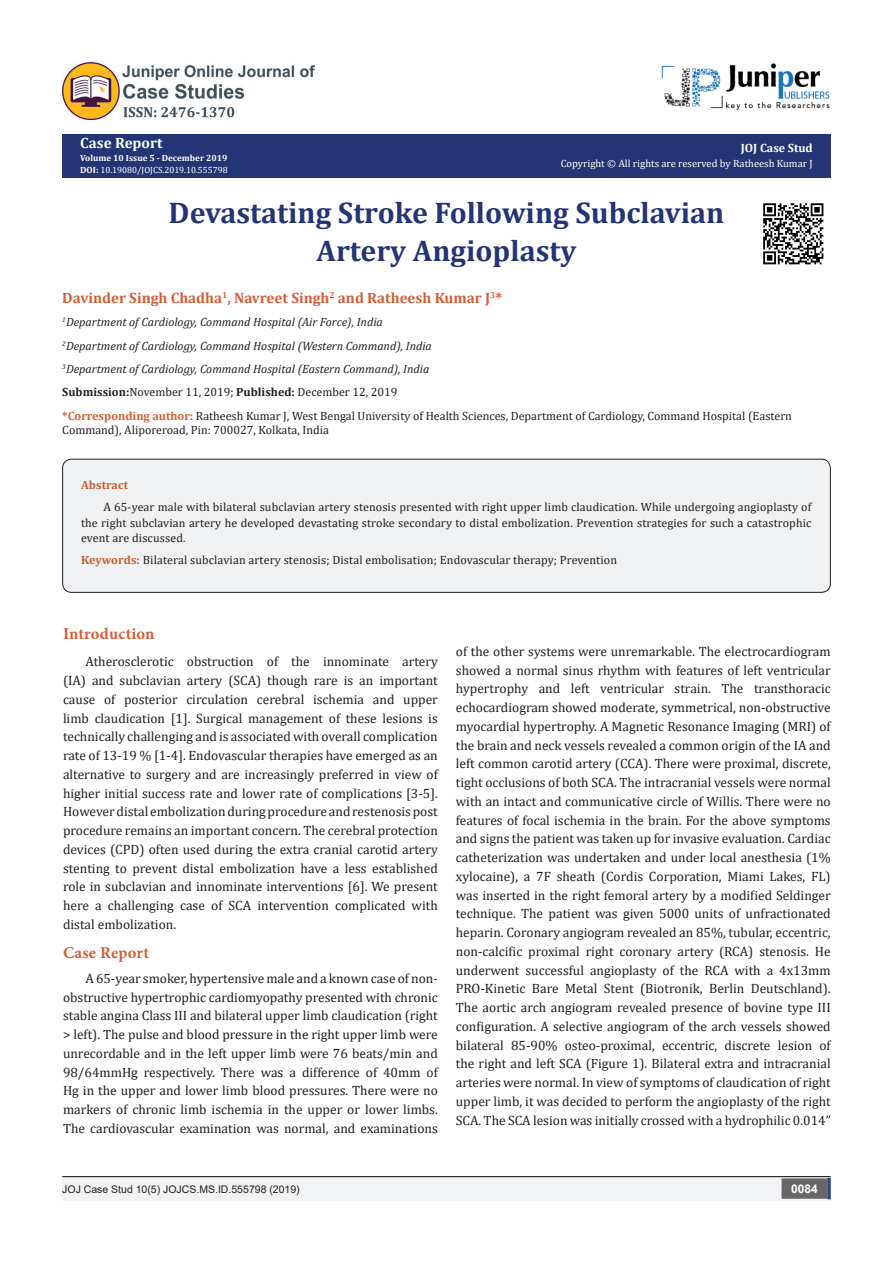
<style>
.page{position:relative;width:893px;height:1263px;background:#fff}
.page>*{position:absolute;margin:0;border:0;box-sizing:border-box;transform-origin:0 0}
.t1{font:700 30px "Cambria";color:#253474}
.List_Paragraph{font:700 16.5px "Minion Pro";letter-spacing:.01em;color:#d55e37}
.t2{font:700 15px "Cambria";color:#d55e37}
.t3{font:700 15px "Cambria";color:#fff}
.List_Paragraph-2{font:13.5px/18.8px "Cambria";color:#231f20;text-align:justify}
.List_Paragraph-3{font:12px/15.8px "Cambria";color:#231f20}
.t4{font:italic 12px "Cambria";color:#231f20}
.t5{font:700 12px "Cambria";color:#fff}
.List_Paragraph-4{font:700 12px "Cambria";letter-spacing:.01em;color:#ca5f37}
.t6{font:700 12px "Arial";color:#fff}
.t7{font:10.5px "Cambria";color:#fff}
.t8{font:10.5px "Arial";color:#231f20}
.t9{font:9px "Cambria";color:#fff}
.t10{font:700 9px "Cambria";color:#fff}
.s1{font-weight:700}
.s2{font-weight:700;color:#d55e37}
.s3{font-weight:700;color:#ca5f37}
</style>
<div class="page">
<div style="left:62px;top:135px;width:769px;height:43px;background:#253474"></div>
<div style="left:62px;top:1177px;width:494px;height:24px;background:#f2f3f4"></div>
<div style="left:503px;top:1177px;width:328px;height:24px;background:#f2f3f4"></div>
<div style="left:782px;top:1179px;width:45px;height:19px;background:#68676a"></div>
<div style="left:781px;top:1178px;width:46px;height:21px;border:2px solid #68676a"></div>
<svg style="left:827px;top:1178px;width:4px;height:21px"></svg>
<img style="left:662px;top:63px;width:168px;height:47px">
<img style="left:62px;top:62px;width:253px;height:58px">
<hr style="left:62px;top:1176px;width:769px;height:1px;background:#231f20">
<div style="left:63px;top:459px;width:767px;height:133px;background:#f0f1f2;border-radius:9px"></div>
<div style="left:62px;top:459px;width:769px;height:134px;border:1px solid #231f20;border-radius:9px"></div>
<img style="left:763px;top:203px;width:61px;height:62px">
<p class="t3" style="left:80px;top:133px;width:84px">Case Report</p>
<p class="t10" style="left:80px;top:151px;width:149px">Volume 10 Issue 5 - December 2019</p>
<p class="t9" style="left:80px;top:165px;width:149px"><span class="s1">DOI:</span> 10.19080/JOJCS.2019.10.555798</p>
<p class="t5" style="left:741px;top:139px;width:73px">JOJ Case Stud</p>
<p class="t7" style="left:561px;top:157px;width:254px">Copyright © All rights are reserved by Ratheesh Kumar J</p>
<p class="t1" style="left:169px;top:192px;width:557px">Devastating Stroke Following Subclavian</p>
<p class="t1" style="left:317px;top:229px;width:261px">Artery Angioplasty</p>
<p class="t2" style="left:62px;top:287px;width:441px">Davinder Singh Chadha<sup>1</sup>, Navreet Singh<sup>2</sup> and Ratheesh Kumar J<sup>3</sup>*</p>
<p class="t4" style="left:62px;top:314px;width:322px"><sup>1</sup>Department of Cardiology, Command Hospital (Air Force), India</p>
<p class="t4" style="left:62px;top:337px;width:371px"><sup>2</sup>Department of Cardiology, Command Hospital (Western Command), India</p>
<p class="t4" style="left:62px;top:360px;width:369px"><sup>3</sup>Department of Cardiology, Command Hospital (Eastern Command), India</p>
<p class="List_Paragraph-3" style="left:62px;top:384px;width:337px"><span class="s1">Submission:</span>November 11, 2019; <span class="s1">Published:</span> December 12, 2019</p>
<p class="List_Paragraph-3" style="left:62px;top:408px;width:731px;line-height:14.4px"><span class="s2">*Corresponding author:</span> Ratheesh Kumar J, West Bengal University of Health Sciences, Department of Cardiology, Command Hospital (Eastern<br>Command), Aliporeroad, Pin: 700027, Kolkata, India</p>
<p class="List_Paragraph-4" style="left:81px;top:477px;width:49px">Abstract</p>
<p class="List_Paragraph-3" style="left:81px;top:499px;width:732px;text-align:justify;text-indent:22px">A 65-year male with bilateral subclavian artery stenosis presented with right upper limb claudication. While undergoing angioplasty of the right subclavian artery he developed devastating stroke secondary to distal embolization. Prevention strategies for such a catastrophic event are discussed.</p>
<p class="List_Paragraph-3" style="left:81px;top:552px;width:538px"><span class="s3">Keywords:</span> Bilateral subclavian artery stenosis; Distal embolisation; Endovascular therapy; Prevention</p>
<p class="List_Paragraph" style="left:63px;top:622px;width:93px">Introduction</p>
<p class="List_Paragraph-2" style="left:63px;top:652px;width:376px;text-indent:22px">Atherosclerotic obstruction of the innominate artery (IA) and subclavian artery (SCA) though rare is an important cause of posterior circulation cerebral ischemia and upper limb claudication [1]. Surgical management of these lesions is technically challenging and is associated with overall complication rate of 13-19 % [1-4]. Endovascular therapies have emerged as an alternative to surgery and are increasingly preferred in view of higher initial success rate and lower rate of complications [3-5].<br>However distal embolization during procedure and restenosis post procedure remains an important concern. The cerebral protection devices (CPD) often used during the extra cranial carotid artery stenting to prevent distal embolization have a less established role in subclavian and innominate interventions [6]. We present here a challenging case of SCA intervention complicated with distal embolization.</p>
<p class="List_Paragraph" style="left:63px;top:941px;width:88px">Case Report</p>
<p class="List_Paragraph-2" style="left:63px;top:969px;width:376px;text-indent:22px">A 65-year smoker, hypertensive male and a known case of non&shy;obstructive hypertrophic cardiomyopathy presented with chronic stable angina Class III and bilateral upper limb claudication (right &gt; left). The pulse and blood pressure in the right upper limb were unrecordable and in the left upper limb were 76 beats/min and 98/64mmHg respectively. There was a difference of 40mm of Hg in the upper and lower limb blood pressures. There were no markers of chronic limb ischemia in the upper or lower limbs.<br>The cardiovascular examination was normal, and examinations</p>
<p class="List_Paragraph-2" style="left:456px;top:642px;width:376px">of the other systems were unremarkable. The electrocardiogram showed a normal sinus rhythm with features of left ventricular hypertrophy and left ventricular strain. The transthoracic echocardiogram showed moderate, symmetrical, non-obstructive myocardial hypertrophy. A Magnetic Resonance Imaging (MRI) of the brain and neck vessels revealed a common origin of the IA and left common carotid artery (CCA). There were proximal, discrete, tight occlusions of both SCA. The intracranial vessels were normal with an intact and communicative circle of Willis. There were no features of focal ischemia in the brain. For the above symptoms and signs the patient was taken up for invasive evaluation. Cardiac catheterization was undertaken and under local anesthesia (1% xylocaine), a 7F sheath (Cordis Corporation, Miami Lakes, FL) was inserted in the right femoral artery by a modified Seldinger technique. The patient was given 5000 units of unfractionated heparin. Coronary angiogram revealed an 85%, tubular, eccentric, non-calcific proximal right coronary artery (RCA) stenosis. He underwent successful angioplasty of the RCA with a 4x13mm PRO-Kinetic Bare Metal Stent (Biotronik, Berlin Deutschland).<br>The aortic arch angiogram revealed presence of bovine type III configuration. A selective angiogram of the arch vessels showed bilateral 85-90% osteo-proximal, eccentric, discrete lesion of the right and left SCA (Figure 1). Bilateral extra and intracranial arteries were normal. In view of symptoms of claudication of right upper limb, it was decided to perform the angioplasty of the right SCA. The SCA lesion was initially crossed with a hydrophilic 0.014”</p>
<p class="t8" style="left:62px;top:1182px;width:239px">JOJ Case Stud 10(5) JOJCS.MS.ID.555798 (2019)</p>
<p class="t6" style="left:791px;top:1180px;width:28px">0084</p>
</div>
